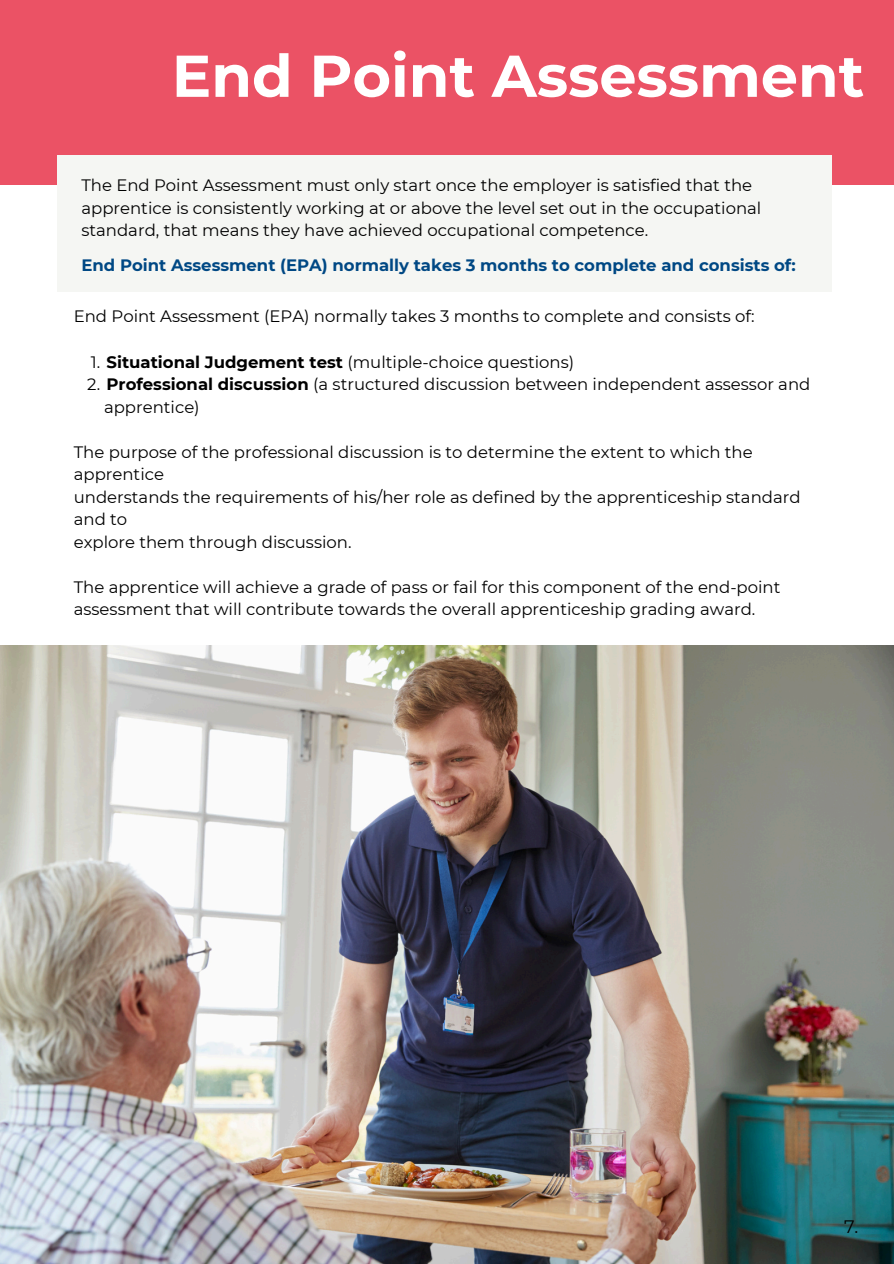
<style>
.page{position:relative;width:894px;height:1264px;background:#fff}
.page>*{position:absolute;margin:0;border:0;box-sizing:border-box;transform-origin:0 0}
.t1{font:700 58.8px "Montserrat";color:#fff}
.t2{font:18px "Montserrat";color:#000}
.t3{font:16.5px/22.5px "Montserrat";color:#000}
.t4{font:700 16.5px "Montserrat";color:#004884}
.s1{font-weight:700}
</style>
<div class="page">
<div style="left:0;top:0;width:893px;height:185px;background:#eb5265"></div>
<div style="left:57px;top:155px;width:774px;height:137px;background:#f5f6f3"></div>
<img style="left:0;top:646px;width:893px;height:617px">
<p class="t1" style="left:172px;top:40px;width:693px">End Point Assessment</p>
<p class="t3" style="left:81px;top:174px;width:681px">The End Point Assessment must only start once the employer is satisfied that the apprentice is consistently working at or above the level set out in the occupational standard, that means they have achieved occupational competence.</p>
<p class="t4" style="left:81px;top:255px;width:715px">End Point Assessment (EPA) normally takes 3 months to complete and consists of:</p>
<h1 class="t3" style="left:74px;top:305px;width:682px">End Point Assessment (EPA) normally takes 3 months to complete and consists of:</h1>
<p class="t3" style="left:91px;top:350px;width:485px">1. <span class="s1">Situational Judgement test</span> (multiple-choice questions)</p>
<h2 class="t3" style="left:87px;top:373px;width:724px">2. <span class="s1">Professional discussion</span> (a structured discussion between independent assessor and</h2>
<p class="t3" style="left:104px;top:395px;width:97px">apprentice)</p>
<p class="t3" style="left:74px;top:440px;width:680px">The purpose of the professional discussion is to determine the extent to which the apprentice</p>
<p class="t3" style="left:74px;top:485px;width:728px">understands the requirements of his/her role as defined by the apprenticeship standard and to</p>
<p class="t3" style="left:74px;top:530px;width:279px">explore them through discussion.</p>
<p class="t3" style="left:74px;top:575px;width:708px">The apprentice will achieve a grade of pass or fail for this component of the end-point assessment that will contribute towards the overall apprenticeship grading award.</p>
<p class="t2" style="left:843px;top:1215px;width:16px">7.</p>
</div>
